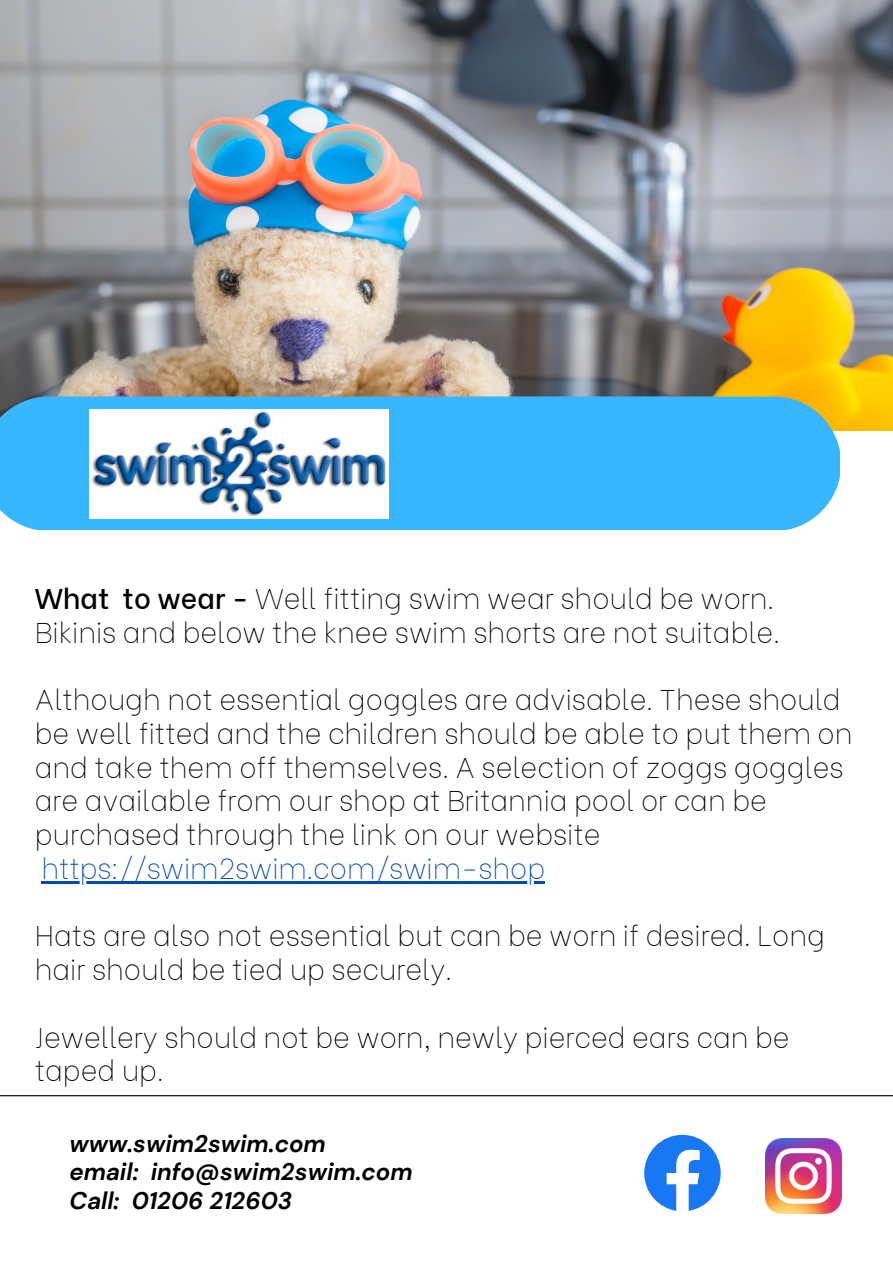
<style>
.page{position:relative;width:893px;height:1264px;background:#fff}
.page>*{position:absolute;margin:0;border:0;box-sizing:border-box;transform-origin:0 0}
.t1{font:100 28.5px/33.8px "Be Vietnam";color:#000}
.t2{font:100 28.5px "Be Vietnam";color:#004aad}
.t3{font:italic 700 24px/28px "DM Sans";color:#000}
.s1{font-weight:500}
</style>
<div class="page">
<hr style="left:0;top:1095px;width:892px;height:1px;background:#000">
<img style="left:0;top:0;width:892px;height:431px">
<div style="left:0;top:396px;width:839px;height:134px;background:#38b6ff"></div>
<svg style="left:0;top:0;width:1px;height:187px"></svg>
<img style="left:89px;top:409px;width:299px;height:109px">
<svg style="left:644px;top:1134px;width:76px;height:77px"></svg>
<img style="left:765px;top:1138px;width:76px;height:75px">
<hr style="left:41px;top:881px;width:504px;height:2px;background:#004aad">
<p class="t1" style="left:35px;top:579px;width:746px"><span class="s1">What to wear -</span> Well fitting swim wear should be worn.<br>Bikinis and below the knee swim shorts are not suitable.</p>
<p class="t1" style="left:35px;top:680px;width:819px">Although not essential goggles are advisable. These should be well fitted and the children should be able to put them on and take them off themselves. A selection of zoggs goggles are available from our shop at Britannia pool or can be purchased through the link on our website</p>
<p class="t2" style="left:41px;top:844px;width:505px">https://swim2swim.com/swim-shop</p>
<p class="t1" style="left:35px;top:916px;width:791px">Hats are also not essential but can be worn if desired. Long hair should be tied up securely.</p>
<p class="t1" style="left:35px;top:1017px;width:756px">Jewellery should not be worn, newly pierced ears can be taped up.</p>
<p class="t3" style="left:70px;top:1130px;width:344px">www.swim2swim.com<br>email: info@swim2swim.com<br>Call: 01206 212603</p>
</div>
